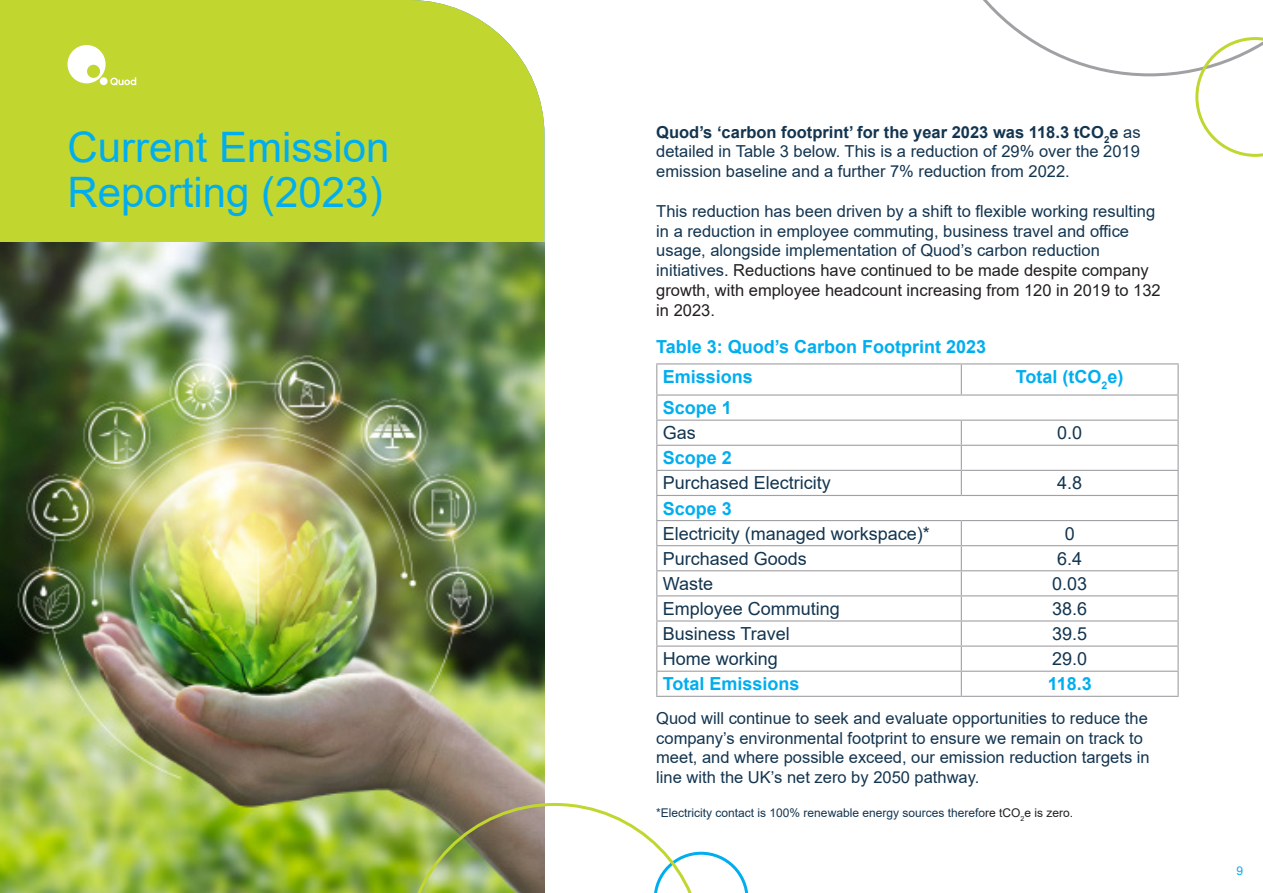
<style>
.page{position:relative;width:1263px;height:893px;background:#fff}
.page>*{position:absolute;margin:0;border:0;box-sizing:border-box;transform-origin:0 0}
.t1{font:42px/45px "Arial";color:#00aeef}
.t2{font:18px "Arial";color:#133550}
.First_Paragraph{font:700 18px "Arial";color:#00aeef}
.t3{font:16.5px/19.8px "Arial";color:#133550}
.t4{font:12px "Arial";color:#133550}
.t5{font:12px "Arial";color:#00aeef}
.s1{font-weight:700}
.s2{color:#231f20}
</style>
<div class="page">
<div style="left:0;top:0;width:544px;height:242px;background:#c1d72f"></div>
<img style="left:0;top:242px;width:544px;height:651px">
<svg style="left:983px;top:0;width:280px;height:157px"></svg>
<svg style="left:67px;top:45px;width:69px;height:40px"></svg>
<svg style="left:405px;top:803px;width:343px;height:90px"></svg>
<hr style="left:656px;top:363px;width:305px;height:1px;background:#a1a1a5">
<hr style="left:656px;top:364px;width:1px;height:30px;background:#a1a1a5">
<hr style="left:961px;top:363px;width:218px;height:1px;background:#a1a1a5">
<hr style="left:961px;top:364px;width:1px;height:30px;background:#a1a1a5">
<hr style="left:1177px;top:364px;width:2px;height:30px;background:#a1a1a5">
<hr style="left:656px;top:394px;width:305px;height:2px;background:#a1a1a5">
<hr style="left:961px;top:394px;width:218px;height:2px;background:#a1a1a5">
<hr style="left:1177px;top:396px;width:2px;height:24px;background:#a1a1a5">
<hr style="left:656px;top:420px;width:305px;height:1px;background:#a1a1a5">
<hr style="left:961px;top:420px;width:218px;height:1px;background:#a1a1a5">
<hr style="left:1177px;top:421px;width:2px;height:24px;background:#a1a1a5">
<hr style="left:656px;top:445px;width:305px;height:1px;background:#a1a1a5">
<hr style="left:961px;top:445px;width:218px;height:1px;background:#a1a1a5">
<hr style="left:1177px;top:446px;width:2px;height:24px;background:#a1a1a5">
<hr style="left:656px;top:470px;width:305px;height:1px;background:#a1a1a5">
<hr style="left:961px;top:470px;width:218px;height:1px;background:#a1a1a5">
<svg style="left:961px;top:421px;width:1px;height:74px"></svg>
<hr style="left:1177px;top:471px;width:2px;height:24px;background:#a1a1a5">
<hr style="left:656px;top:495px;width:305px;height:1px;background:#a1a1a5">
<hr style="left:961px;top:495px;width:218px;height:1px;background:#a1a1a5">
<hr style="left:1177px;top:496px;width:2px;height:24px;background:#a1a1a5">
<hr style="left:656px;top:520px;width:305px;height:1px;background:#a1a1a5">
<hr style="left:961px;top:520px;width:218px;height:1px;background:#a1a1a5">
<hr style="left:1177px;top:521px;width:2px;height:24px;background:#a1a1a5">
<hr style="left:656px;top:545px;width:305px;height:1px;background:#a1a1a5">
<hr style="left:961px;top:545px;width:218px;height:1px;background:#a1a1a5">
<hr style="left:1177px;top:546px;width:2px;height:24px;background:#a1a1a5">
<hr style="left:656px;top:570px;width:305px;height:1px;background:#a1a1a5">
<hr style="left:961px;top:570px;width:218px;height:1px;background:#a1a1a5">
<hr style="left:1177px;top:571px;width:2px;height:24px;background:#a1a1a5">
<hr style="left:656px;top:595px;width:305px;height:1px;background:#a1a1a5">
<hr style="left:961px;top:595px;width:218px;height:1px;background:#a1a1a5">
<hr style="left:1177px;top:596px;width:2px;height:24px;background:#a1a1a5">
<hr style="left:656px;top:620px;width:305px;height:2px;background:#a1a1a5">
<hr style="left:961px;top:620px;width:218px;height:2px;background:#a1a1a5">
<hr style="left:1177px;top:622px;width:2px;height:23px;background:#a1a1a5">
<hr style="left:656px;top:645px;width:305px;height:2px;background:#a1a1a5">
<hr style="left:961px;top:645px;width:218px;height:2px;background:#a1a1a5">
<hr style="left:1177px;top:647px;width:2px;height:24px;background:#a1a1a5">
<hr style="left:656px;top:671px;width:305px;height:1px;background:#a1a1a5">
<svg style="left:656px;top:396px;width:1px;height:300px"></svg>
<hr style="left:961px;top:671px;width:218px;height:1px;background:#a1a1a5">
<svg style="left:961px;top:521px;width:1px;height:175px"></svg>
<hr style="left:1177px;top:672px;width:2px;height:24px;background:#a1a1a5">
<hr style="left:656px;top:696px;width:305px;height:1px;background:#a1a1a5">
<hr style="left:961px;top:696px;width:218px;height:1px;background:#a1a1a5">
<p class="t1" style="left:68px;top:124px;width:324px">Current Emission<br>Reporting (2023)</p>
<p class="t3" style="left:656px;top:122px;width:486px;text-align:justify"><span class="s1">Quod’s ‘carbon footprint’ for the year 2023 was 118.3 tCO</span><sub>2</sub><span class="s1">e</span> as detailed in Table 3 below. This is a reduction of 29% over the 2019 emission baseline and a further 7% reduction from 2022.</p>
<p class="t3" style="left:656px;top:201px;width:506px">This reduction has been driven by a shift to flexible working resulting in a reduction in employee commuting, business travel and office usage, alongside implementation of Quod’s carbon reduction initiatives<span class="s2">. Reductions have continued to be made despite company growth, with employee headcount increasing from 120 in 2019 to 132 in 2023.</span></p>
<p class="First_Paragraph" style="left:656px;top:334px;width:332px">Table 3: Quod’s Carbon Footprint 2023</p>
<p class="First_Paragraph" style="left:663px;top:364px;width:92px">Emissions</p>
<p class="First_Paragraph" style="left:1016px;top:364px;width:109px">Total (tCO<sub>2</sub>e)</p>
<p class="First_Paragraph" style="left:663px;top:395px;width:71px">Scope 1</p>
<p class="t2" style="left:663px;top:420px;width:35px">Gas</p>
<p class="t2" style="left:1057px;top:420px;width:27px">0.0</p>
<p class="First_Paragraph" style="left:663px;top:445px;width:71px">Scope 2</p>
<p class="t2" style="left:663px;top:471px;width:170px">Purchased Electricity</p>
<p class="t2" style="left:1057px;top:471px;width:27px">4.8</p>
<p class="First_Paragraph" style="left:663px;top:496px;width:71px">Scope 3</p>
<p class="t2" style="left:663px;top:521px;width:269px">Electricity (managed workspace)*</p>
<p class="t2" style="left:1065px;top:521px;width:12px">0</p>
<p class="t2" style="left:663px;top:546px;width:146px">Purchased Goods</p>
<p class="t2" style="left:1057px;top:546px;width:27px">6.4</p>
<p class="t2" style="left:663px;top:571px;width:52px">Waste</p>
<p class="t2" style="left:1052px;top:571px;width:37px">0.03</p>
<p class="t2" style="left:663px;top:596px;width:179px">Employee Commuting</p>
<p class="t2" style="left:1052px;top:596px;width:37px">38.6</p>
<p class="t2" style="left:663px;top:621px;width:129px">Business Travel</p>
<p class="t2" style="left:1052px;top:621px;width:37px">39.5</p>
<p class="t2" style="left:663px;top:646px;width:117px">Home working</p>
<p class="t2" style="left:1052px;top:646px;width:37px">29.0</p>
<p class="First_Paragraph" style="left:663px;top:671px;width:138px">Total Emissions</p>
<p class="First_Paragraph" style="left:1048px;top:671px;width:46px">118.3</p>
<p class="t3" style="left:656px;top:708px;width:495px">Quod will continue to seek and evaluate opportunities to reduce the company’s environmental footprint to ensure we remain on track to meet, and where possible exceed, our emission reduction targets in line with the UK’s net zero by 2050 pathway.</p>
<p class="t4" style="left:656px;top:805px;width:418px">*Electricity contact is 100% renewable energy sources therefo<span class="s2">re tCO</span><sub>2</sub><span class="s2">e is zero.</span></p>
<p class="t5" style="left:1236px;top:862px;width:8px">9</p>
</div>
